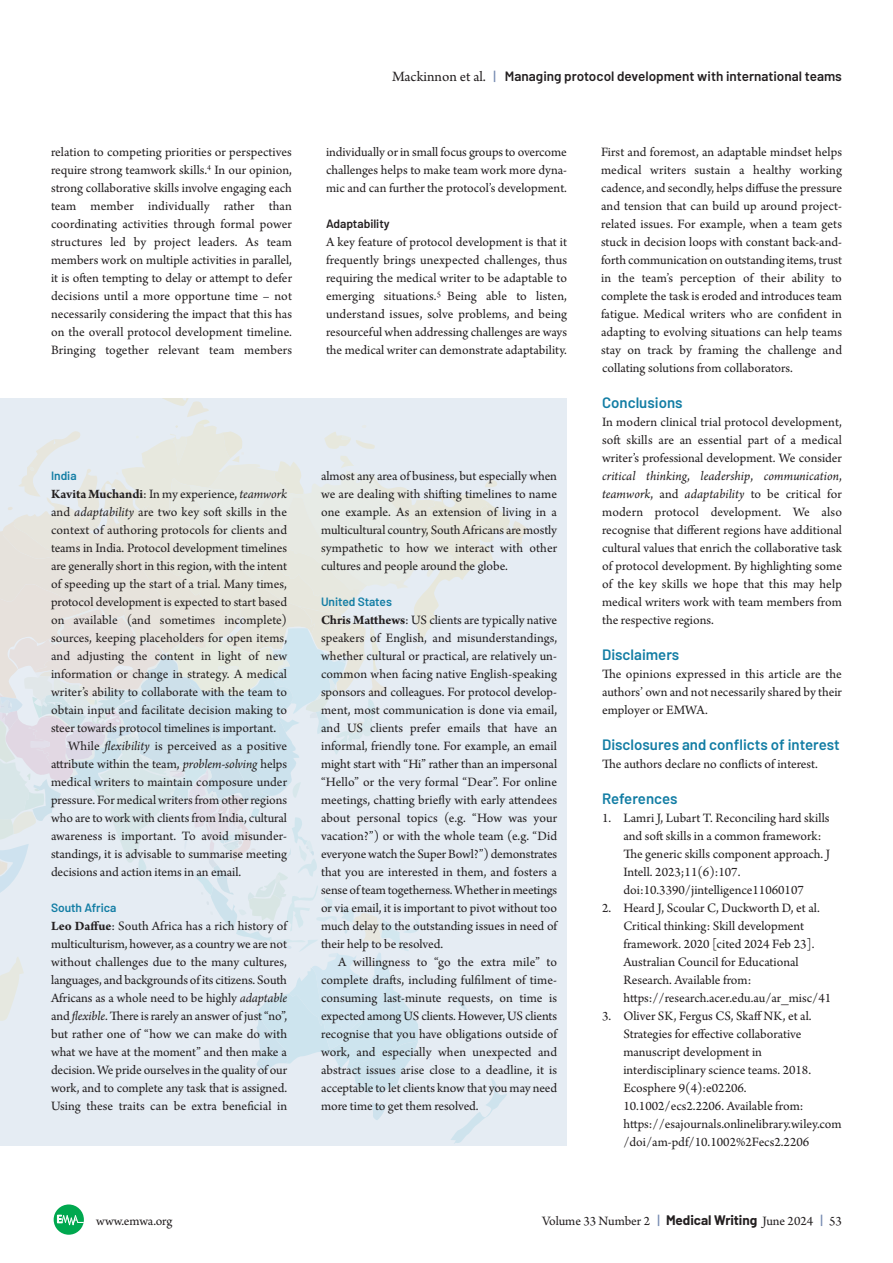
<style>
.page{position:relative;width:893px;height:1263px;background:#fff}
.page>*{position:absolute;margin:0;border:0;box-sizing:border-box;transform-origin:0 0}
.t1{font:600 15px "Barlow";color:#127da4}
.t2{font:13.5px/18px "Arno Pro";color:#231f20;text-align:justify}
.t3{font:600 13.5px "Barlow";color:#231f20}
.t4{font:600 12px "Barlow";letter-spacing:-.005em;color:#127da4}
.t5{font:600 12px "Barlow";color:#231f20}
.s1{font-family:"Arno Pro";font-weight:400;font-size:15px}
.s2{font-weight:500;color:#7589b1}
.s3{font-weight:700}
.s4{font-style:italic}
.s5{font-family:"Barlow";font-weight:500;color:#7589b1}
.s6{font-family:"Barlow";font-weight:700}
</style>
<div class="page">
<svg style="left:54px;top:1204px;width:30px;height:31px"></svg>
<div style="left:0;top:398px;width:567px;height:748px;background:#e5ecf3"></div>
<svg style="left:0;top:398px;width:529px;height:746px"></svg>
<p class="t3" style="left:392px;top:67px;width:451px"><span class="s1">Mackinnon et al.</span> <span class="s2">|</span> Managing protocol development with international teams</p>
<p class="t2" style="left:51px;top:144px;width:243px">relation to competing priorities or perspectives require strong teamwork skills.<sup>4</sup> In our opinion, strong collaborative skills involve engaging each team member individually rather than coordinating activities through formal power structures led by project leaders. As team members work on multiple activities in parallel, it is often tempting to delay or attempt to defer decisions until a more opportune time – not necessarily considering the impact that this has on the overall protocol development timeline.<br>Bringing together relevant team members</p>
<p class="t2" style="left:326px;top:144px;width:243px">individually or in small focus groups to overcome challenges helps to make team work more dy na - mic and can further the protocol’s development.</p>
<p class="t5" style="left:326px;top:216px;width:65px">Adaptability</p>
<p class="t2" style="left:326px;top:234px;width:243px">A key feature of protocol development is that it frequently brings unexpected challenges, thus requiring the medical writer to be adaptable to emerging situations.<sup>5</sup> Being able to listen, understand issues, solve problems, and being resourceful when addressing challenges are ways the medical writer can demonstrate adaptability.</p>
<p class="t4" style="left:51px;top:468px;width:27px">India</p>
<p class="t2" style="left:51px;top:486px;width:238px"><span class="s3">Kavita Muchandi</span>: In my experience, <span class="s4">teamwork </span>and <span class="s4">adaptability</span> are two key soft skills in the context of authoring protocols for clients and teams in India. Protocol development timelines are generally short in this region, with the intent of speeding up the start of a trial. Many times, protocol development is expected to start based on available (and sometimes incomplete) sources, keeping placeholders for open items, and adjusting the content in light of new information or change in strategy. A medical writer’s ability to collaborate with the team to obtain input and facilitate decision making to steer towards protocol timelines is important.</p>
<p class="t2" style="left:51px;top:738px;width:238px;text-indent:17px">While <span class="s4">flexibility</span> is perceived as a positive attribute within the team, <span class="s4">problem-solving</span> helps medical writers to maintain composure under pressure. For medical writers from other regions who are to work with clients from India, cultural awareness is important. To avoid misunder - standings, it is advisable to summarise meeting decisions and action items in an email.</p>
<p class="t4" style="left:51px;top:900px;width:67px">South Africa</p>
<p class="t2" style="left:51px;top:918px;width:238px"><span class="s3">Leo Daffue</span>: South Africa has a rich history of multiculturism, however, as a country we are not without challenges due to the many cultures, languages, and backgrounds of its citizens. South Africans as a whole need to be highly <span class="s4">adaptable </span>and <span class="s4">flexible</span>. There is rarely an answer of just “no”, but rather one of “how we can make do with what we have at the moment” and then make a decision. We pride ourselves in the quality of our work, and to complete any task that is assigned.<br>Using these traits can be extra beneficial in</p>
<p class="t2" style="left:321px;top:468px;width:238px">almost any area of business, but especially when we are dealing with shifting timelines to name one example. As an extension of living in a multicultural country, South Africans are mostly sympathetic to how we interact with other cultures and people around the globe.</p>
<p class="t4" style="left:321px;top:594px;width:72px">United States</p>
<p class="t2" style="left:321px;top:612px;width:238px"><span class="s3">Chris Matthews</span>: US clients are typically native speakers of English, and misunderstandings, whether cultural or practical, are relatively un - common when facing native English-speaking sponsors and colleagues. For protocol develop - ment, most communication is done via email, and US clients prefer emails that have an informal, friendly tone. For example, an email might start with “Hi” rather than an impersonal “Hello” or the very formal “Dear”. For online meetings, chatting briefly with early attendees about personal topics (e.g. “How was your vacation?”) or with the whole team (e.g. “Did everyone watch the Super Bowl?”) demon strates that you are interested in them, and fosters a sense of team togetherness. Whether in meetings or via email, it is important to pivot without too much delay to the outstanding issues in need of their help to be resolved.</p>
<p class="t2" style="left:321px;top:954px;width:238px;text-indent:17px">A willingness to “go the extra mile” to complete drafts, including fulfilment of time&shy;consuming last-minute requests, on time is expected among US clients. However, US clients recognise that you have obligations outside of work, and especially when unexpected and abstract issues arise close to a deadline, it is acceptable to let clients know that you may need more time to get them resolved.</p>
<p class="t2" style="left:601px;top:144px;width:243px">First and foremost, an adaptable mindset helps medical writers sustain a healthy working cadence, and secondly, helps diffuse the pressure and tension that can build up around project&shy;related issues. For example, when a team gets stuck in decision loops with constant back-and&shy;forth communication on outstanding items, trust in the team’s perception of their ability to complete the task is eroded and introduces team fatigue. Medical writers who are confident in adapting to evolving situations can help teams stay on track by framing the challenge and</p>
<p class="t2" style="left:602px;top:360px;width:192px">collating solutions from collaborators.</p>
<p class="t1" style="left:602px;top:393px;width:82px">Conclusions</p>
<p class="t2" style="left:602px;top:414px;width:241px">In modern clinical trial protocol development, soft skills are an essential part of a medical writer’s professional development. We consider <span class="s4">critical thinking</span>, <span class="s4">leadership</span>, <span class="s4">communication</span>, <span class="s4">teamwork</span>, and <span class="s4">adaptability</span> to be critical for modern protocol development. We also recognise that different regions have additional cultural values that enrich the collaborative task of protocol development. By highlighting some of the key skills we hope that this may help medical writers work with team members from the respective regions.</p>
<p class="t1" style="left:602px;top:645px;width:79px">Disclaimers</p>
<p class="t2" style="left:602px;top:666px;width:241px">The opinions expressed in this article are the authors’ own and not necessarily shared by their employer or EMWA.</p>
<p class="t1" style="left:602px;top:735px;width:239px">Disclosures and conflicts of interest</p>
<p class="t2" style="left:602px;top:756px;width:217px">The authors declare no conflicts of interest.</p>
<p class="t1" style="left:602px;top:789px;width:77px">References</p>
<p class="t2" style="left:623px;top:810px;width:208px;text-align:left;text-indent:-21px">1. Lamri J, Lubart T. Reconciling hard skills and soft skills in a common framework:<br>The generic skills component approach. J Intell. 2023;11(6):107. doi:10.3390/jintelligence11060107</p>
<p class="t2" style="left:623px;top:900px;width:209px;text-align:left;text-indent:-21px">2. Heard J, Scoular C, Duckworth D, et al.<br>Critical thinking: Skill development framework. 2020 [cited 2024 Feb 23].<br>Australian Council for Educational Research. Available from: https://research.acer.edu.au/ar_misc/41</p>
<p class="t2" style="left:623px;top:1008px;width:220px;text-align:left;text-indent:-21px">3. Oliver SK, Fergus CS, Skaff NK, et al.<br>Strategies for effective collaborative manuscript development in interdisciplinary science teams. 2018.<br>Ecosphere 9(4):e02206.<br>10.1002/ecs2.2206. Available from: https://esajournals.onlinelibrary.wiley.com /doi/am-pdf/10.1002%2Fecs2.2206</p>
<p class="t2" style="left:96px;top:1213px;width:78px">www.emwa.org</p>
<p class="t2" style="left:542px;top:1213px;width:301px">Volume 33 Number 2 <span class="s5">|</span> <span class="s6">Medical Writing</span> June 2024 <span class="s5">|</span> 53</p>
</div>
